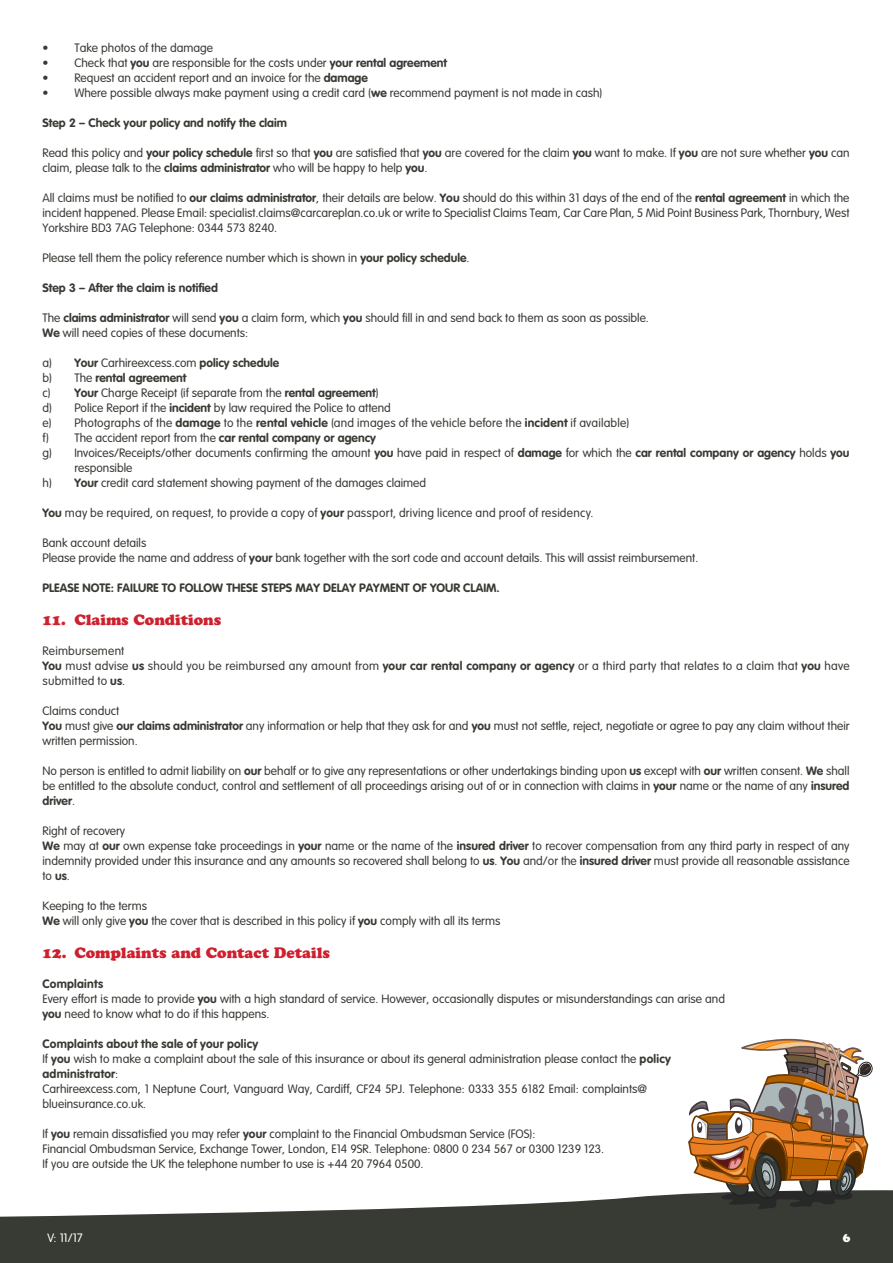
<style>
.page{position:relative;width:893px;height:1263px;background:#fff}
.page>*{position:absolute;margin:0;border:0;box-sizing:border-box;transform-origin:0 0}
.t1{font:15px "Cooper Black Std";color:#cf202e}
.t2{font:300 12px/15px "VAG Rounded Std";color:#383a34}
.t3{font:300 12px/15px "VAG Rounded Std";letter-spacing:.02em;color:#383a34}
.t4{font:700 12px "VAG Rounded Std";color:#383a34}
.t5{font:300 12px "VAG Rounded Std";color:#fff}
.t6{font:12px "Cooper Black Std";color:#fff}
.s1{font-weight:700}
.s2{font-weight:300}
</style>
<div class="page">
<svg style="left:0;top:1190px;width:893px;height:73px;fill:#383a34"></svg>
<svg style="left:688px;top:1038px;width:186px;height:171px"></svg>
<p class="t2" style="left:43px;top:40px;width:172px">• Take photos of the damage</p>
<p class="t2" style="left:43px;top:55px;width:406px">• Check that <span class="s1">you</span> are responsible for the costs under <span class="s1">your rental agreement</span></p>
<p class="t2" style="left:43px;top:70px;width:327px">• Request an accident report and an invoice for the <span class="s1">damage</span></p>
<p class="t2" style="left:43px;top:85px;width:561px">• Where possible always make payment using a credit card (<span class="s1">we</span> recommend payment is not made in cash)</p>
<p class="t4" style="left:43px;top:115px;width:246px">Step 2 – Check your policy and notify the claim</p>
<p class="t2" style="left:43px;top:145px;width:809px">Read this policy and <span class="s1">your policy schedule</span> first so that <span class="s1">you</span> are satisfied that <span class="s1">you</span> are covered for the claim <span class="s1">you</span> want to make. If <span class="s1">you</span> are not sure whether <span class="s1">you</span> can claim, please talk to the <span class="s1">claims administrator</span> who will be happy to help <span class="s1">you</span>.</p>
<p class="t2" style="left:43px;top:190px;width:808px;text-align:justify">All claims must be notified to <span class="s1">our claims administrator</span>, their details are below. <span class="s1">You</span> should do this within 31 days of the end of the <span class="s1">rental agreement</span> in which the incident happened. Please Email: specialist.claims@carcareplan.co.uk or write to Specialist Claims Team, Car Care Plan, 5 Mid Point Business Park, Thornbury, West Yorkshire BD3 7AG Telephone: 0344 573 8240.</p>
<p class="t2" style="left:43px;top:250px;width:429px">Please tell them the policy reference number which is shown in <span class="s1">your policy schedule</span>.</p>
<p class="t4" style="left:43px;top:280px;width:177px">Step 3 – After the claim is notified</p>
<p class="t2" style="left:43px;top:310px;width:608px">The <span class="s1">claims administrator</span> will send <span class="s1">you</span> a claim form, which <span class="s1">you</span> should fill in and send back to them as soon as possible.<br><span class="s1">We</span> will need copies of these documents:</p>
<p class="t2" style="left:43px;top:355px;width:238px">a) <span class="s1">Your</span> Carhireexcess.com <span class="s1">policy schedule</span></p>
<p class="t4" style="left:43px;top:370px;width:145px"><span class="s2">b) The</span> rental agreement</p>
<p class="t2" style="left:43px;top:385px;width:338px">c) <span class="s1">Your</span> Charge Receipt (if separate from the <span class="s1">rental agreement</span>)</p>
<p class="t2" style="left:43px;top:400px;width:350px">d) Police Report if the <span class="s1">incident</span> by law required the Police to attend</p>
<p class="t3" style="left:43px;top:415px;width:588px">e) Photographs of the <span class="s1">damage</span> to the <span class="s1">rental vehicle</span> (and images of the vehicle before the <span class="s1">incident</span> if available)</p>
<p class="t2" style="left:43px;top:430px;width:335px">f) The accident report from the <span class="s1">car rental company or agency</span></p>
<p class="t2" style="left:43px;top:445px;width:808px">g) Invoices/Receipts/other documents confirming the amount <span class="s1">you</span> have paid in respect of <span class="s1">damage</span> for which the <span class="s1">car rental company or agency</span> holds <span class="s1">you</span></p>
<p class="t2" style="left:74px;top:460px;width:60px">responsible</p>
<p class="t2" style="left:43px;top:475px;width:385px">h) <span class="s1">Your</span> credit card statement showing payment of the damages claimed</p>
<p class="t3" style="left:43px;top:505px;width:553px"><span class="s1">You</span> may be required, on request, to provide a copy of <span class="s1">your</span> passport, driving licence and proof of residency.</p>
<p class="t2" style="left:42px;top:535px;width:657px">Bank account details<br>Please provide the name and address of <span class="s1">your</span> bank together with the sort code and account details. This will assist reimbursement.</p>
<p class="t4" style="left:42px;top:580px;width:459px">PLEASE NOTE: FAILURE TO FOLLOW THESE STEPS MAY DELAY PAYMENT OF YOUR CLAIM.</p>
<p class="t1" style="left:43px;top:610px;width:180px">11. Claims Conditions</p>
<p class="t3" style="left:43px;top:643px;width:809px">Reimbursement<br><span class="s1">You</span> must advise <span class="s1">us</span> should you be reimbursed any amount from <span class="s1">your car rental company or agency</span> or a third party that relates to a claim that <span class="s1">you</span> have submitted to <span class="s1">us</span>.</p>
<p class="t2" style="left:43px;top:703px;width:809px">Claims conduct<br><span class="s1">You</span> must give <span class="s1">our claims administrator</span> any information or help that they ask for and <span class="s1">you</span> must not settle, reject, negotiate or agree to pay any claim without their written permission.</p>
<p class="t2" style="left:43px;top:763px;width:808px;text-align:justify">No person is entitled to admit liability on <span class="s1">our</span> behalf or to give any representations or other undertakings binding upon <span class="s1">us</span> except with <span class="s1">our</span> written consent. <span class="s1">We</span> shall be entitled to the absolute conduct, control and settlement of all proceedings arising out of or in connection with claims in <span class="s1">your</span> name or the name of any <span class="s1">insured driver</span>.</p>
<p class="t2" style="left:43px;top:823px;width:809px">Right of recovery<br><span class="s1">We</span> may at <span class="s1">our</span> own expense take proceedings in <span class="s1">your</span> name or the name of the <span class="s1">insured driver</span> to recover compensation from any third party in respect of any indemnity provided under this insurance and any amounts so recovered shall belong to <span class="s1">us</span>. <span class="s1">You</span> and/or the <span class="s1">insured driver</span> must provide all reasonable assistance to <span class="s1">us</span>.</p>
<p class="t2" style="left:43px;top:898px;width:459px">Keeping to the terms<br><span class="s1">We</span> will only give <span class="s1">you</span> the cover that is described in this policy if <span class="s1">you</span> comply with all its terms</p>
<p class="t1" style="left:43px;top:943px;width:289px">12. Complaints and Contact Details</p>
<p class="t2" style="left:43px;top:976px;width:684px"><span class="s1">Complaints<br></span>Every effort is made to provide <span class="s1">you</span> with a high standard of service. However, occasionally disputes or misunderstandings can arise and <span class="s1">you</span> need to know what to do if this happens.</p>
<p class="t2" style="left:43px;top:1036px;width:630px"><span class="s1">Complaints about the sale of your policy<br></span>If <span class="s1">you</span> wish to make a complaint about the sale of this insurance or about its general administration please contact the <span class="s1">policy administrator</span>:<br>Carhireexcess.com, 1 Neptune Court, Vanguard Way, Cardiff, CF24 5PJ. Telephone: 0333 355 6182 Email: complaints@ blueinsurance.co.uk.</p>
<p class="t2" style="left:43px;top:1126px;width:563px">If <span class="s1">you</span> remain dissatisfied you may refer <span class="s1">your</span> complaint to the Financial Ombudsman Service (FOS):<br>Financial Ombudsman Service, Exchange Tower, London, E14 9SR. Telephone: 0800 0 234 567 or 0300 1239 123.<br>If you are outside the UK the telephone number to use is +44 20 7964 0500.</p>
<p class="t5" style="left:47px;top:1231px;width:37px">V: 11/17</p>
<p class="t6" style="left:843px;top:1230px;width:9px">6</p>
</div>
